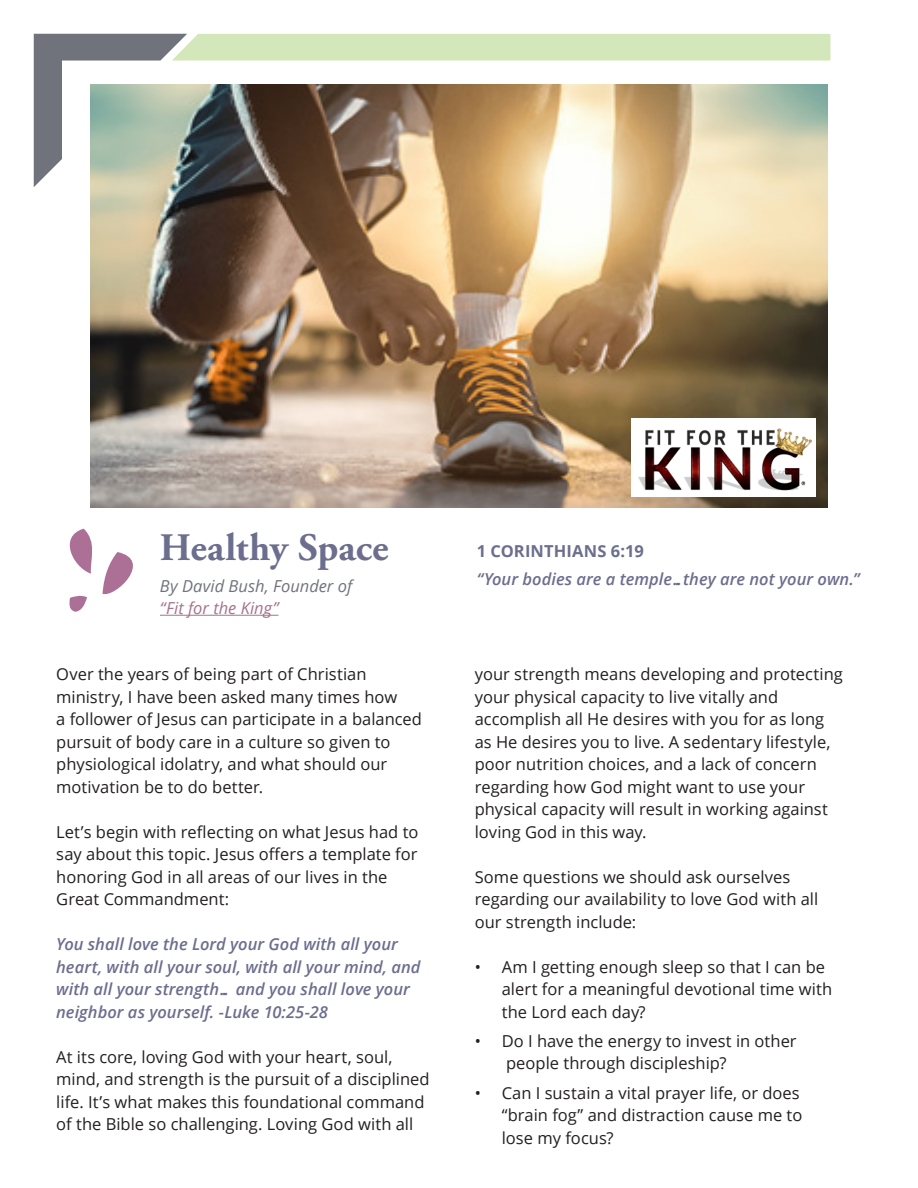
<style>
.page{position:relative;width:918px;height:1188px;background:#fff}
.page>*{position:absolute;margin:0;border:0;box-sizing:border-box;transform-origin:0 0}
.t1{font:700 38.85px "Adobe Garamond";color:#6c6e8e}
.t2{font:16.5px/22.5px "Open Sans";color:#231f20}
.t3{font:italic 600 16.5px/22.5px "Open Sans";letter-spacing:.005em;color:#6c6e8e}
.t4{font:italic 16.5px/22.5px "Open Sans";color:#70737b}
.t5{font:700 16.5px "Open Sans";letter-spacing:.01em;color:#6c6e8e}
.s1{color:#a5738a}
</style>
<div class="page">
<svg style="left:34px;top:34px;width:796px;height:153px"></svg>
<img style="left:91px;top:85px;width:736px;height:422px">
<hr style="left:160px;top:615px;width:119px;height:1px;background:#a5738a">
<svg style="left:69px;top:529px;width:23px;height:45px"></svg>
<svg style="left:103px;top:552px;width:30px;height:43px"></svg>
<svg style="left:69px;top:595px;width:18px;height:17px"></svg>
<img style="left:632px;top:419px;width:184px;height:77px">
<p class="t1" style="left:160px;top:527px;width:230px">Healthy Space</p>
<p class="t4" style="left:160px;top:574px;width:194px">By David Bush, Founder of <span class="s1">“Fit for the King”</span></p>
<p class="t2" style="left:56px;top:662px;width:367px">Over the years of being part of Christian ministry, I have been asked many times how<br>a follower of Jesus can participate in a balanced pursuit of body care in a culture so given to physiological idolatry, and what should our motivation be to do better.</p>
<p class="t2" style="left:56px;top:820px;width:364px">Let’s begin with reflecting on what Jesus had to say about this topic. Jesus offers a template for honoring God in all areas of our lives in the Great Commandment:</p>
<p class="t3" style="left:56px;top:932px;width:366px">You shall love the Lord your God with all your heart, with all your soul, with all your mind, and with all your strength… and you shall love your neighbor as yourself. -Luke 10:25-28</p>
<p class="t2" style="left:56px;top:1045px;width:375px">At its core, loving God with your heart, soul, mind, and strength is the pursuit of a disciplined life. It’s what makes this foundational command of the Bible so challenging. Loving God with all</p>
<p class="t5" style="left:477px;top:540px;width:169px">1 CORINTHIANS 6:19</p>
<p class="t3" style="left:477px;top:567px;width:384px">“Your bodies are a temple…they are not your own.”</p>
<p class="t2" style="left:475px;top:662px;width:370px">your strength means developing and protecting your physical capacity to live vitally and accomplish all He desires with you for as long as He desires you to live. A sedentary lifestyle, poor nutrition choices, and a lack of concern regarding how God might want to use your physical capacity will result in working against loving God in this way.</p>
<p class="t2" style="left:475px;top:865px;width:345px">Some questions we should ask ourselves regarding our availability to love God with all our strength include:</p>
<p class="t2" style="left:502px;top:955px;width:332px;text-indent:-27px">• Am I getting enough sleep so that I can be alert for a meaningful devotional time with the Lord each day?</p>
<p class="t2" style="left:506px;top:1029px;width:292px;text-indent:-31px">• Do I have the energy to invest in other people through discipleship?</p>
<p class="t2" style="left:502px;top:1081px;width:302px;text-indent:-27px">• Can I sustain a vital prayer life, or does “brain fog” and distraction cause me to lose my focus?</p>
</div>
